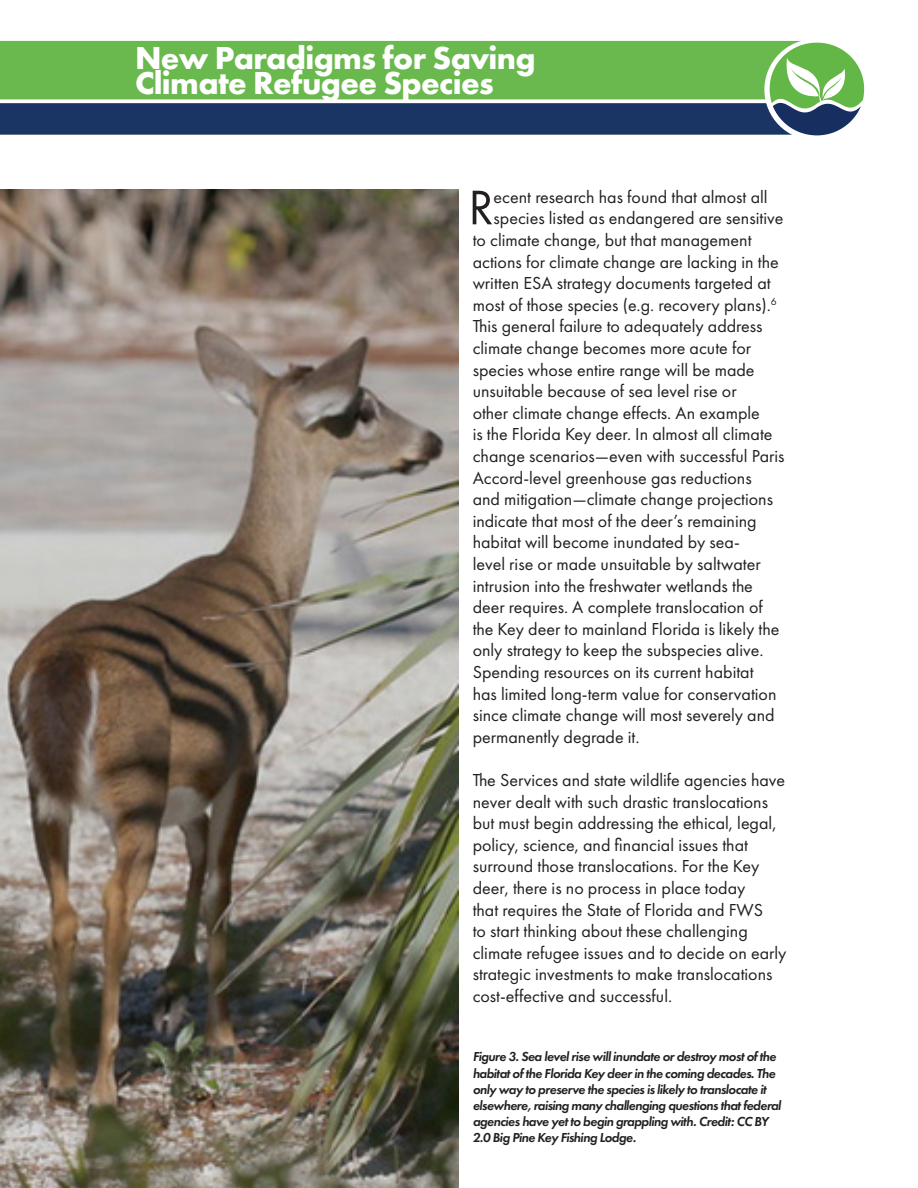
<style>
.page{position:relative;width:918px;height:1188px;background:#fff}
.page>*{position:absolute;margin:0;border:0;box-sizing:border-box;transform-origin:0 0}
.t1{font:50.4px "Futura PT";color:#231f20}
.t2{font:700 33px "Futura PT";letter-spacing:-.02em;color:#fff}
.t3{font:18px/21.6px "Futura PT";color:#231f20}
.t4{font:italic 600 13.5px/16.2px "Futura PT";letter-spacing:-.04em;color:#231f20}
</style>
<div class="page">
<div style="left:0;top:103px;width:811px;height:32px;background:#1a3564"></div>
<div style="left:0;top:41px;width:811px;height:58px;background:#6ab94e"></div>
<div style="left:764px;top:39px;width:102px;height:101px;background:#fff;border-radius:50%"></div>
<svg style="left:770px;top:43px;width:94px;height:92px"></svg>
<img style="left:0;top:189px;width:459px;height:999px">
<p class="t2" style="left:135px;top:36px;width:402px">New Paradigms for Saving</p>
<p class="t2" style="left:135px;top:62px;width:360px">Climate Refugee Species</p>
<p class="t1" style="left:468px;top:178px;width:27px">R</p>
<p class="t3" style="left:494px;top:186px;width:276px">ecent research has found that almost all</p>
<p class="t3" style="left:494px;top:207px;width:291px">species listed as endangered are sensitive</p>
<p class="t3" style="left:473px;top:229px;width:280px">to climate change, but that management</p>
<p class="t3" style="left:473px;top:251px;width:308px">actions for climate change are lacking in the</p>
<p class="t3" style="left:473px;top:272px;width:300px">written ESA strategy documents targeted at</p>
<p class="t3" style="left:473px;top:294px;width:306px">most of those species (e.g. recovery plans).<sup>6</sup></p>
<p class="t3" style="left:473px;top:315px;width:291px">This general failure to adequately address</p>
<p class="t3" style="left:473px;top:337px;width:280px">climate change becomes more acute for</p>
<p class="t3" style="left:473px;top:359px;width:283px">species whose entire range will be made</p>
<p class="t3" style="left:473px;top:380px;width:266px">unsuitable because of sea level rise or</p>
<p class="t3" style="left:473px;top:402px;width:289px">other climate change effects. An example</p>
<p class="t3" style="left:473px;top:423px;width:301px">is the Florida Key deer. In almost all climate</p>
<p class="t3" style="left:473px;top:445px;width:313px">change scenarios—even with successful Paris</p>
<p class="t3" style="left:473px;top:467px;width:281px">Accord-level greenhouse gas reductions</p>
<p class="t3" style="left:473px;top:488px;width:302px">and mitigation—climate change projections</p>
<p class="t3" style="left:473px;top:510px;width:286px">indicate that most of the deer’s remaining</p>
<p class="t3" style="left:473px;top:531px;width:269px">habitat will become inundated by sea-</p>
<p class="t3" style="left:473px;top:553px;width:290px">level rise or made unsuitable by saltwater</p>
<p class="t3" style="left:473px;top:575px;width:282px">intrusion into the freshwater wetlands the</p>
<p class="t3" style="left:473px;top:596px;width:292px">deer requires. A complete translocation of</p>
<p class="t3" style="left:473px;top:618px;width:308px">the Key deer to mainland Florida is likely the</p>
<p class="t3" style="left:473px;top:639px;width:292px">only strategy to keep the subspecies alive.</p>
<p class="t3" style="left:473px;top:661px;width:282px">Spending resources on its current habitat</p>
<p class="t3" style="left:473px;top:683px;width:305px">has limited long-term value for conservation</p>
<p class="t3" style="left:473px;top:704px;width:304px">since climate change will most severely and</p>
<p class="t3" style="left:473px;top:726px;width:168px">permanently degrade it.</p>
<p class="t3" style="left:473px;top:769px;width:315px">The Services and state wildlife agencies have never dealt with such drastic translocations but must begin addressing the ethical, legal, policy, science, and financial issues that surround those translocations. For the Key deer, there is no process in place today<br>that requires the State of Florida and FWS<br>to start thinking about these challenging climate refugee issues and to decide on early strategic investments to make translocations cost-effective and successful.</p>
<p class="t4" style="left:473px;top:1049px;width:310px">Figure 3. Sea level rise will inundate or destroy most of the habitat of the Florida Key deer in the coming decades. The only way to preserve the species is likely to translocate it elsewhere, raising many challenging questions that federal agencies have yet to begin grappling with. Credit: CC BY 2.0 Big Pine Key Fishing Lodge.</p>
</div>
